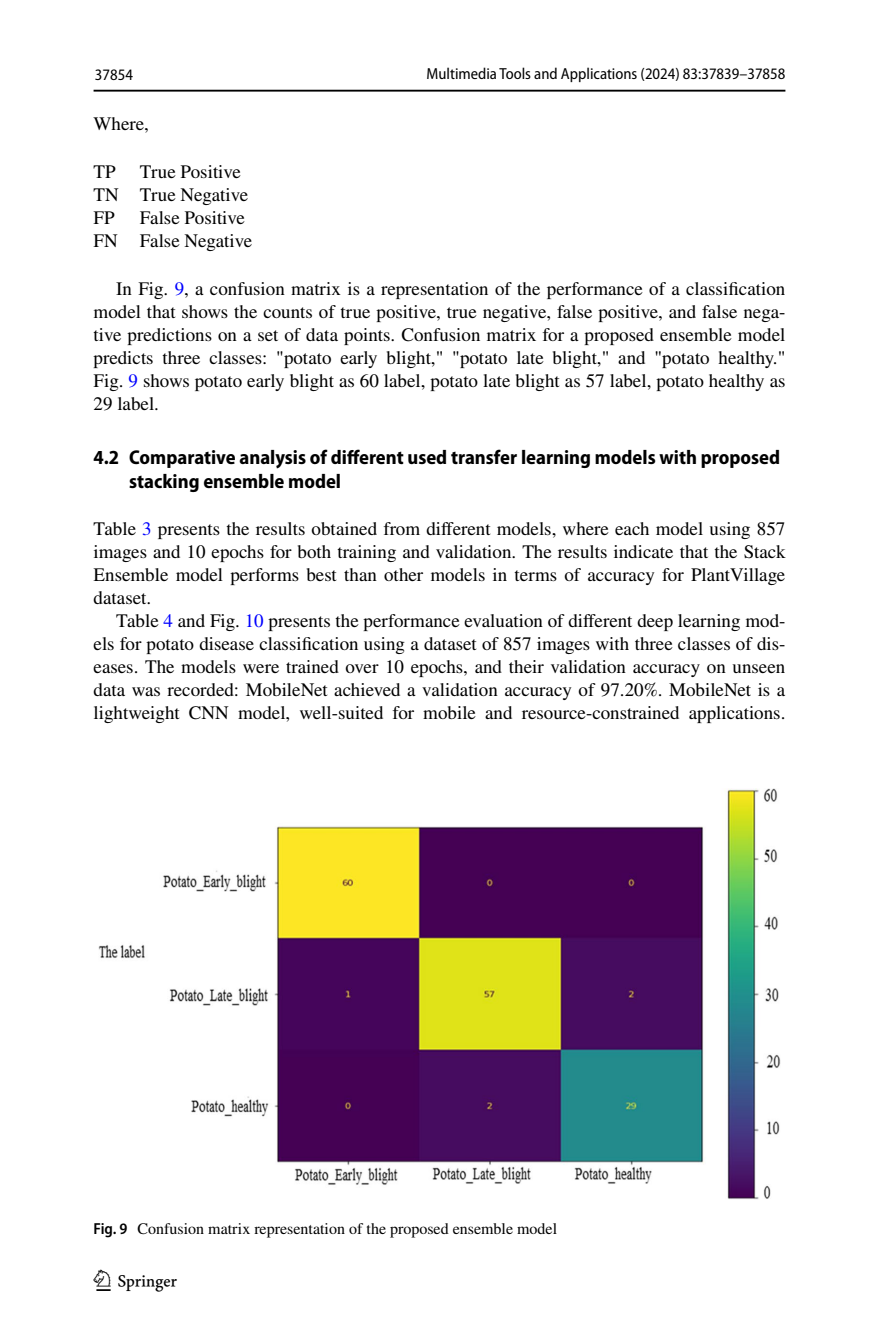
<style>
.page{position:relative;width:879px;height:1333px;background:#fff}
.page>*{position:absolute;margin:0;border:0;box-sizing:border-box;transform-origin:0 0}
.t1{font:30px "Springnew Regular 4";color:#000}
.t2{font:700 semi-condensed 20px/24px "Myriad Pro";color:#000}
.t3{font:19px/23px "STIX";color:#000;text-align:justify}
.t4{font:16px "STIX";color:#000}
.t5{font:semi-condensed 16px "Myriad Pro";color:#000}
.s1{color:#00f}
.s2{font-family:"Myriad Pro";font-weight:600;font-stretch:semi-condensed}
</style>
<div class="page">
<hr style="left:94px;top:90px;width:691px;height:2px;background:#000">
<img style="left:99px;top:788px;width:681px;height:411px">
<p class="t5" style="left:95px;top:66px;width:39px">37854</p>
<p class="t5" style="left:426px;top:65px;width:360px">Multimedia Tools and Applications (2024) 83:37839–37858</p>
<p class="t3" style="left:94px;top:113px;width:57px">Where,</p>
<p class="t3" style="left:94px;top:161px;width:24px">TP</p>
<p class="t3" style="left:94px;top:161px;width:156px;text-align:left;text-indent:46px">True Positive<br>TN True Negative<br>FP</p>
<p class="t3" style="left:94px;top:207px;width:160px;text-indent:46px">False Positive<br>FN False Negative</p>
<p class="t3" style="left:94px;top:278px;width:693px;text-indent:23px">In Fig. <span class="s1">9</span>, a confusion matrix is a representation of the performance of a classification model that shows the counts of true positive, true negative, false positive, and false nega&shy;tive predictions on a set of data points. Confusion matrix for a proposed ensemble model predicts three classes: "potato early blight," "potato late blight," and "potato healthy." Fig. <span class="s1">9</span> shows potato early blight as 60 label, potato late blight as 57 label, potato healthy as 29 label.</p>
<p class="t2" style="left:129px;top:446px;width:652px;text-indent:-36px">4.2 Comparative analysis of different used transfer learning models with proposed stacking ensemble model</p>
<p class="t3" style="left:94px;top:518px;width:693px">Table <span class="s1">3</span> presents the results obtained from different models, where each model using 857 images and 10 epochs for both training and validation. The results indicate that the Stack Ensemble model performs best than other models in terms of accuracy for PlantVillage dataset.</p>
<p class="t3" style="left:94px;top:610px;width:693px;text-indent:23px">Table <span class="s1">4</span> and Fig. <span class="s1">10</span> presents the performance evaluation of different deep learning mod&shy;els for potato disease classification using a dataset of 857 images with three classes of dis&shy;eases. The models were trained over 10 epochs, and their validation accuracy on unseen data was recorded: MobileNet achieved a validation accuracy of 97.20%. MobileNet is a lightweight CNN model, well-suited for mobile and resource-constrained applications.</p>
<p class="t4" style="left:94px;top:1217px;width:465px"><span class="s2">Fig. 9</span> Confusion matrix representation of the proposed ensemble model</p>
<h1 class="t1" style="left:96px;top:1269px;width:83px">1 3</h1>
</div>
